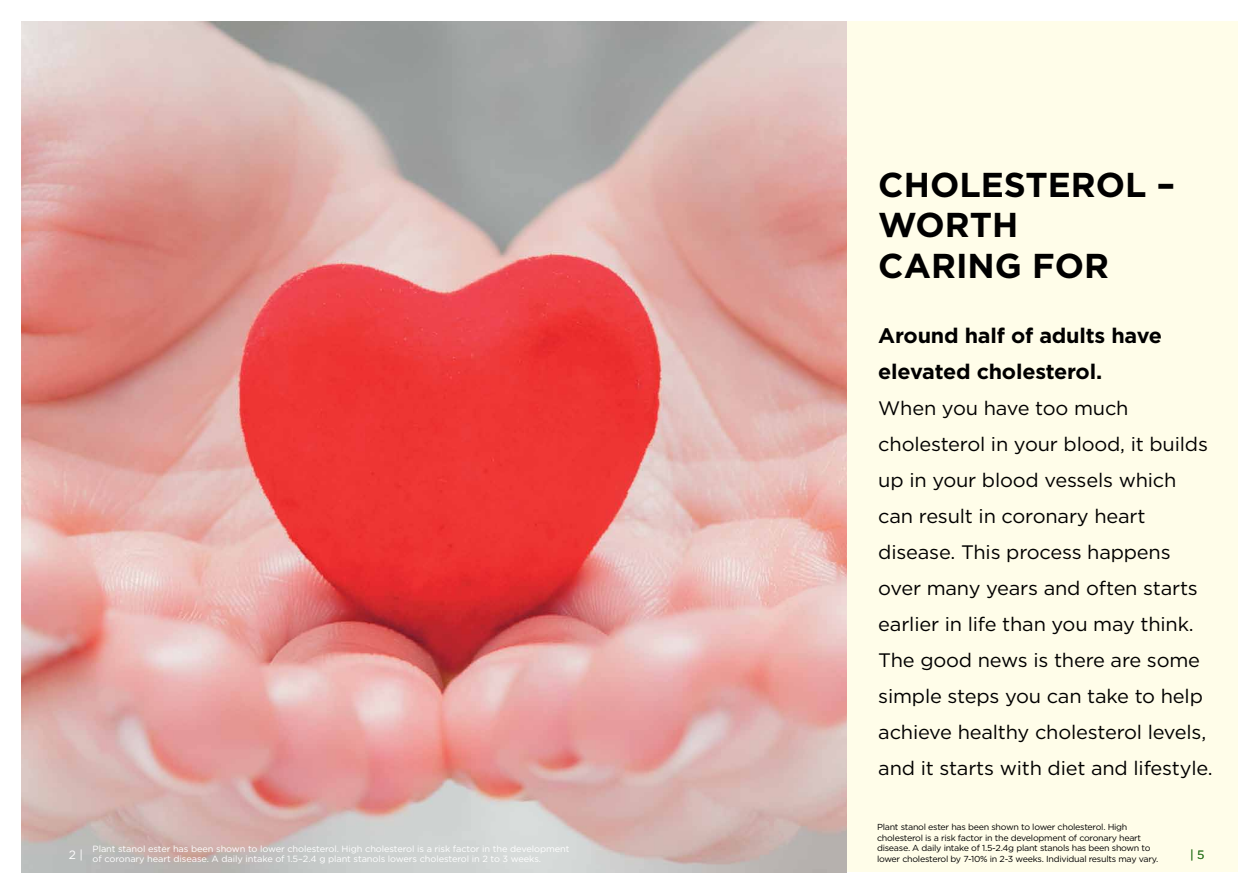
<style>
.page{position:relative;width:1259px;height:893px;background:#fff}
.page>*{position:absolute;margin:0;border:0;box-sizing:border-box;transform-origin:0 0}
.t1{font:700 34.5px/40.5px "Gotham HTF";color:#000}
.t2{font:700 21px/36px "Gotham HTF";letter-spacing:-.01em;color:#000}
.t3{font:19.5px/36px "Gotham HTF";letter-spacing:-.01em;color:#000}
.t4{font:12px "Gotham HTF";color:#fff}
.t5{font:12px "Gotham HTF";color:#387c2b}
.t6{font:9px/10.5px "Gotham HTF";letter-spacing:-.01em;color:#fff}
.t7{font:8.7px/10.5px "Gotham HTF";letter-spacing:-.03em;color:#000}
</style>
<div class="page">
<div style="left:651px;top:21px;width:586px;height:851px;background:#fffde9"></div>
<img style="left:21px;top:22px;width:825px;height:850px">
<p class="t4" style="left:69px;top:848px;width:16px">2 |</p>
<p class="t6" style="left:93px;top:843px;width:478px">Plant stanol ester has been shown to lower cholesterol. High cholesterol is a risk factor in the development of coronary heart disease. A daily intake of 1.5–2.4 g plant stanols lowers cholesterol in 2 to 3 weeks.</p>
<h1 class="t1" style="left:878px;top:163px;width:298px">CHOLESTEROL –<br>WORTH<br>CARING FOR</h1>
<p class="t2" style="left:878px;top:317px;width:285px">Around half of adults have elevated cholesterol.</p>
<p class="t3" style="left:878px;top:389px;width:336px">When you have too much cholesterol in your blood, it builds up in your blood vessels which can result in coronary heart disease. This process happens over many years and often starts earlier in life than you may think.<br>The good news is there are some simple steps you can take to help achieve healthy cholesterol levels, and it starts with diet and lifestyle.</p>
<p class="t7" style="left:877px;top:822px;width:283px">Plant stanol ester has been shown to lower cholesterol. High cholesterol is a risk factor in the development of coronary heart disease. A daily intake of 1.5-2.4g plant stanols has been shown to lower cholesterol by 7-10% in 2-3 weeks. Individual results may vary.</p>
<p class="t5" style="left:1190px;top:848px;width:16px">| 5</p>
</div>
